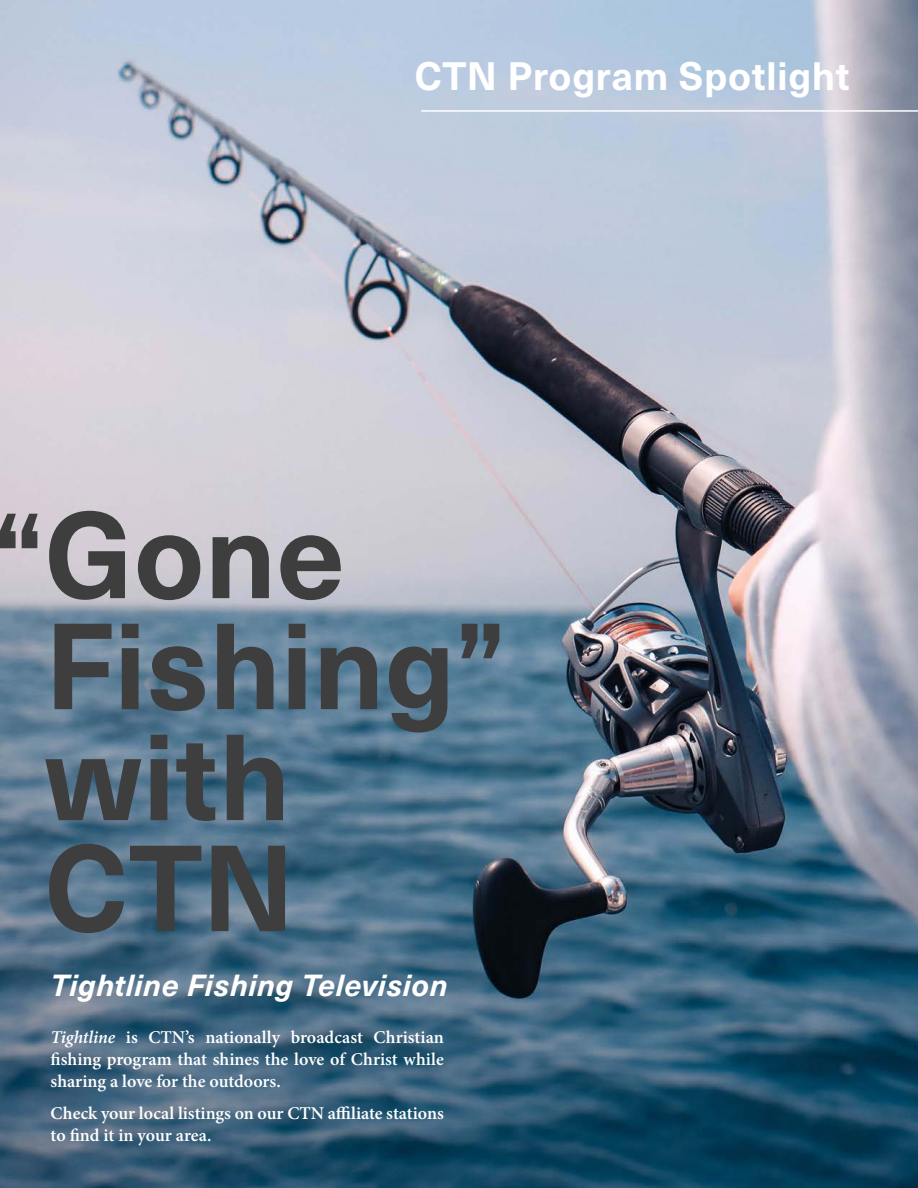
<style>
.page{position:relative;width:918px;height:1188px;background:#fff}
.page>*{position:absolute;margin:0;border:0;box-sizing:border-box;transform-origin:0 0}
.t1{font:700 120px/111px "Neue Haas Unica W1 G";color:#3e3e3f}
.t2{font:700 39px "Neue Haas Unica W1 G";letter-spacing:.01em;color:#fff}
.t3{font:italic 700 30px "Neue Haas Unica W1 G";letter-spacing:.015em;color:#fff}
.t4{font:600 18px/21.6px "Minion Pro";color:#fff;text-align:justify}
.s1{font-style:italic}
</style>
<div class="page">
<img style="left:0;top:0;width:918px;height:1188px">
<hr style="left:421px;top:110px;width:497px;height:2px;background:#fff">
<p class="t2" style="left:415px;top:47px;width:436px">CTN Program Spotlight</p>
<p class="t1" style="left:45px;top:492px;width:464px;text-indent:-52px">“Gone<br>Fishing” with<br>CTN</p>
<p class="t3" style="left:51px;top:962px;width:399px">Tightline Fishing Television</p>
<p class="t4" style="left:51px;top:1027px;width:395px"><span class="s1">Tightline</span> is CTN’s nationally broadcast Christian fishing program that shines the love of Christ while sharing a love for the outdoors.</p>
<p class="t4" style="left:51px;top:1102px;width:395px">Check your local listings on our CTN affiliate stations to find it in your area.</p>
</div>
